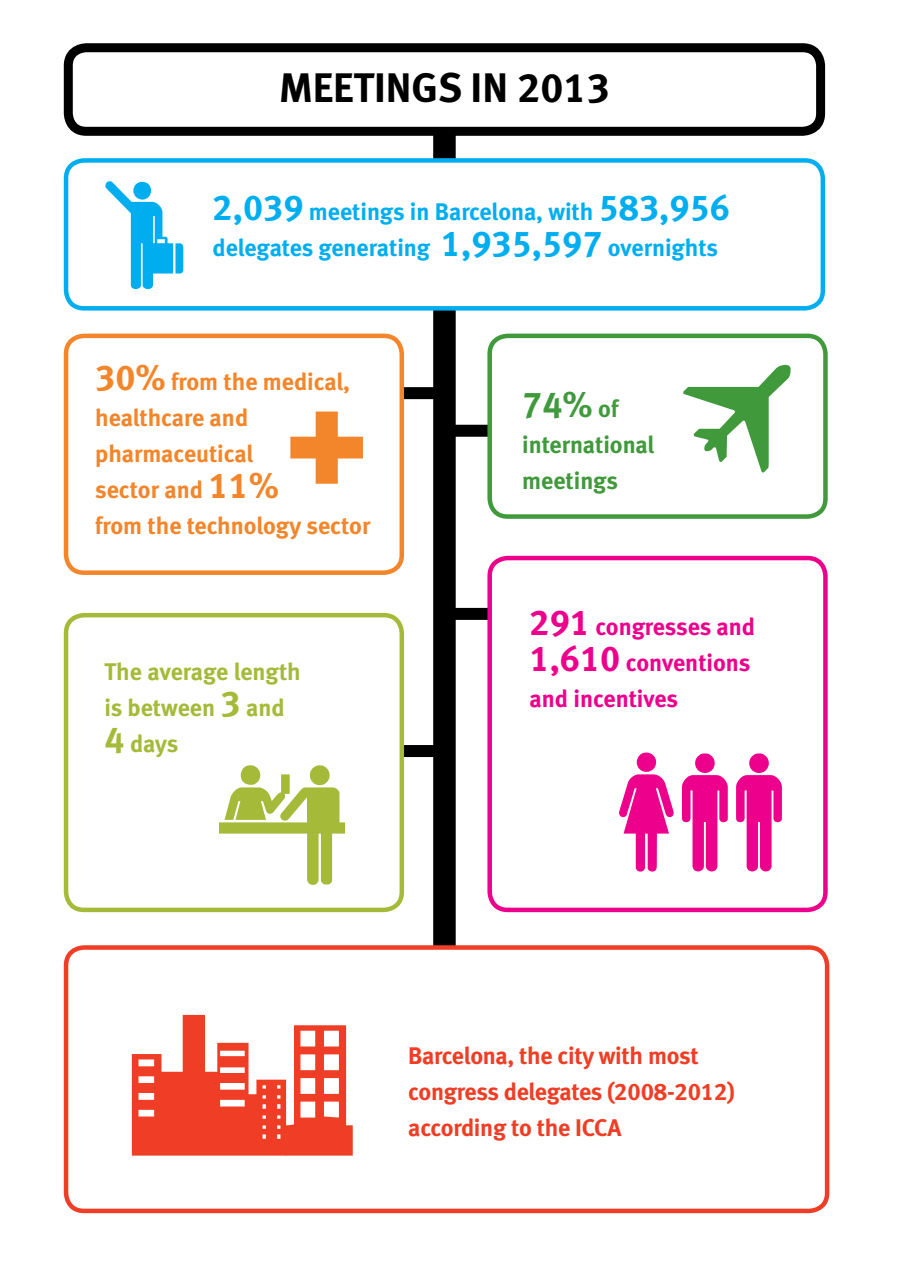
<style>
.page{position:relative;width:897px;height:1263px;background:#fff}
.page>*{position:absolute;margin:0;border:0;box-sizing:border-box;transform-origin:0 0}
.t1{font:131.85px "Travelcons";color:#a5ba39}
.t2{font:118.65px "Travelcons";color:#ec008c}
.t3{font:112.5px "Travelcons";color:#409a3c}
.t4{font:77.4px "Travelcons";color:#f3852a}
.t5{font:41.25px "Meta Bold LF";color:#000}
.t6{font:36px "Meta Bold LF";color:#409a3c}
.t7{font:24px/36px "Meta Bold LF";color:#f3852a}
.t8{font:24px/36px "Meta Bold LF";color:#00aeef}
.t9{font:24px/36px "Meta Bold LF";letter-spacing:-.01em;color:#ef3e25}
.t10{font:24px/36px "Meta Bold LF";color:#ec008c}
.t11{font:24px/36px "Meta Bold LF";color:#a5ba39}
.t12{font:24px/36px "Meta Bold LF";color:#409a3c}
.s1{font-size:36px}
.s2{font-size:24px}
</style>
<div class="page">
<div style="left:443px;top:608px;width:52px;height:12px;background:#000"></div>
<svg style="left:392px;top:745px;width:51px;height:12px"></svg>
<div style="left:446px;top:425px;width:52px;height:12px;background:#000"></div>
<div style="left:386px;top:387px;width:52px;height:12px;background:#000"></div>
<div style="left:433px;top:127px;width:23px;height:821px;background:#000"></div>
<div style="left:64px;top:43px;width:761px;height:93px;border:9px solid #000;border-radius:18px"></div>
<div style="left:66px;top:160px;width:757px;height:148px;background:#fff;border-radius:18px"></div>
<div style="left:64px;top:158px;width:761px;height:153px;border:4px solid #00aeef;border-radius:18px"></div>
<div style="left:66px;top:336px;width:336px;height:237px;background:#fff;border-radius:18px"></div>
<div style="left:64px;top:334px;width:340px;height:241px;border:4px solid #f3852a;border-radius:18px"></div>
<svg style="left:105px;top:181px;width:78px;height:108px"></svg>
<div style="left:490px;top:336px;width:335px;height:180px;background:#fff;border-radius:18px"></div>
<div style="left:487px;top:334px;width:340px;height:185px;border:4px solid #409a3c;border-radius:18px"></div>
<div style="left:64px;top:613px;width:340px;height:299px;border:4px solid #a5ba39;border-radius:18px"></div>
<div style="left:490px;top:558px;width:335px;height:352px;background:#fff;border-radius:18px"></div>
<div style="left:487px;top:556px;width:340px;height:356px;border:4px solid #ec008c;border-radius:18px"></div>
<div style="left:64px;top:945px;width:765px;height:268px;border:4px solid #ef3e25;border-radius:18px"></div>
<svg style="left:132px;top:1015px;width:221px;height:140px"></svg>
<h3 class="t5" style="left:279px;top:62px;width:332px">Meetings in 2013</h3>
<p class="t8" style="left:213px;top:193px;width:519px"><span class="s1">2,039</span> meetings in Barcelona, with <span class="s1">583,956 </span>delegates generating <span class="s1">1,935,597</span> overnights</p>
<p class="t7" style="left:95px;top:363px;width:277px"><span class="s1">30%</span> from the medical, healthcare and pharmaceutical<br>sector and <span class="s1">11%<br></span>from the technology sector</p>
<h3 class="t4" style="left:285px;top:412px;width:85px">M</h3>
<p class="t11" style="left:104px;top:653px;width:198px">The average length is between <span class="s1">3</span> and<br><span class="s1">4</span> days</p>
<h1 class="t1" style="left:210px;top:762px;width:146px">Y</h1>
<h3 class="t6" style="left:522px;top:382px;width:98px">74% <span class="s2">of</span></h3>
<p class="t12" style="left:522px;top:426px;width:134px">international meetings</p>
<h3 class="t3" style="left:675px;top:368px;width:125px">A</h3>
<p class="t10" style="left:529px;top:608px;width:227px"><span class="s1">291</span> congresses and<br><span class="s1">1,610</span> conventions and incentives</p>
<h2 class="t2" style="left:611px;top:761px;width:181px">WQQ</h2>
<p class="t9" style="left:408px;top:1037px;width:328px">Barcelona, the city with most congress delegates (2008-2012) according to the ICCA</p>
</div>
